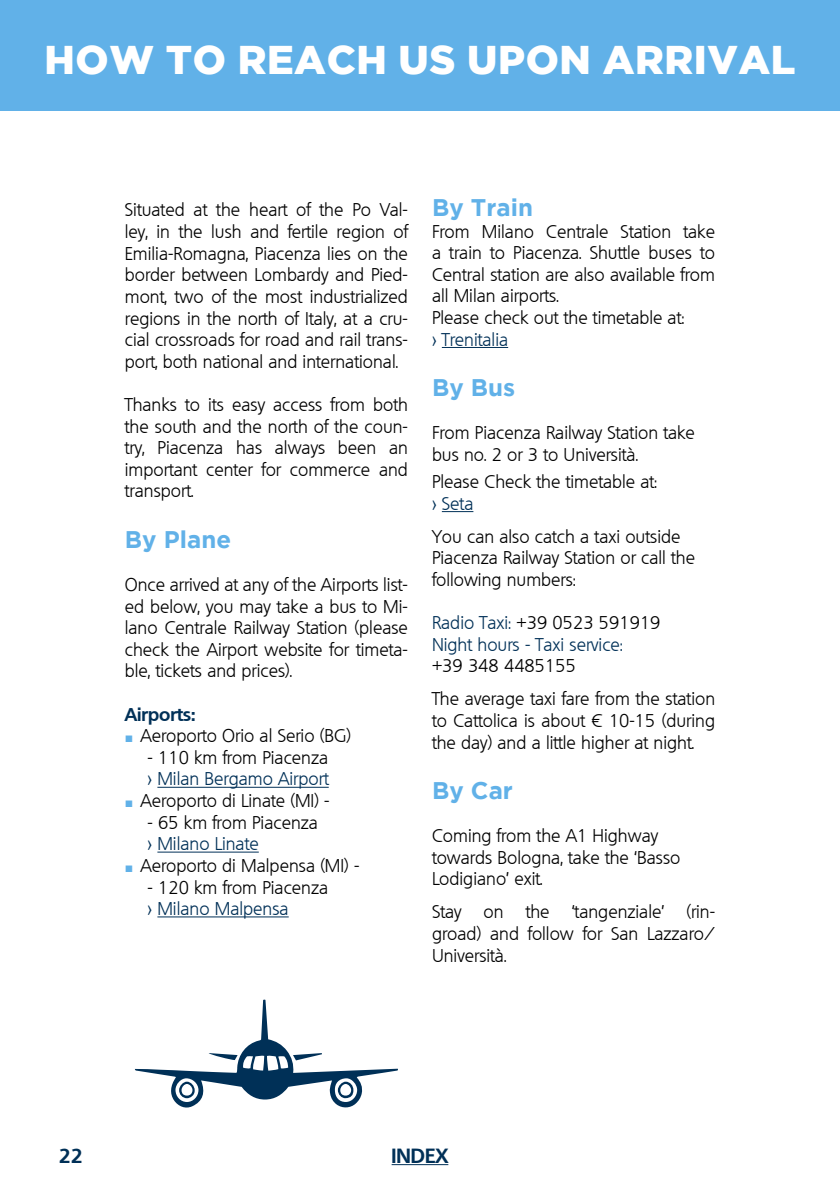
<style>
.page{position:relative;width:840px;height:1191px;background:#fff}
.page>*{position:absolute;margin:0;border:0;box-sizing:border-box;transform-origin:0 0}
.t1{font:900 40px "Gotham";letter-spacing:.015em;color:#fff}
.t2{font:700 24px "Gotham";color:#61b1e8}
.t3{font:700 20px "Quebec";color:#003057}
.t4{font:300 18px/21.6px "Quebec";color:#000}
.t5{font:300 18px/21.6px "Quebec";color:#003057}
.t6{font:700 18px "Quebec";color:#003057}
.s1{font-family:"Arial";font-weight:400;font-size:14px;color:#61b1e8}
.s2{color:#000}
</style>
<div class="page">
<hr style="left:157px;top:787px;width:171px;height:1px;background:#003057">
<hr style="left:157px;top:851px;width:102px;height:1px;background:#003057">
<hr style="left:157px;top:916px;width:131px;height:1px;background:#003057">
<hr style="left:441px;top:347px;width:67px;height:1px;background:#003057">
<hr style="left:441px;top:511px;width:32px;height:1px;background:#003057">
<div style="left:0;top:0;width:839px;height:111px;background:#61b1e8"></div>
<svg style="left:135px;top:999px;width:263px;height:109px"></svg>
<hr style="left:391px;top:1164px;width:57px;height:1px;background:#003057">
<h1 class="t1" style="left:44px;top:37px;width:752px">HOW TO REACH US UPON ARRIVAL</h1>
<p class="t4" style="left:125px;top:199px;width:284px;text-align:justify">Situated at the heart of the Po Val&shy;ley, in the lush and fertile region of Emilia-Romagna, Piacenza lies on the border between Lombardy and Pied&shy;mont, two of the most industrialized regions in the north of Italy, at a cru&shy;cial crossroads for road and rail trans&shy;port, both national and international.</p>
<p class="t4" style="left:125px;top:394px;width:284px;text-align:justify">Thanks to its easy access from both the south and the north of the coun&shy;try, Piacenza has always been an important center for commerce and transport.</p>
<h2 class="t2" style="left:125px;top:525px;width:108px">By Plane</h2>
<p class="t4" style="left:125px;top:574px;width:284px;text-align:justify">Once arrived at any of the Airports list&shy;ed below, you may take a bus to Mi&shy;lano Centrale Railway Station (please check the Airport website for timeta&shy;ble, tickets and prices).</p>
<p class="t6" style="left:125px;top:702px;width:72px">Airports:</p>
<p class="t4" style="left:125px;top:725px;width:227px"><span class="s1">■</span> Aeroporto Orio al Serio (BG)</p>
<p class="t4" style="left:147px;top:746px;width:182px">- 110 km from Piacenza</p>
<p class="t5" style="left:147px;top:768px;width:182px">&gt; Milan Bergamo Airport</p>
<p class="t4" style="left:125px;top:790px;width:206px"><span class="s1">■</span> Aeroporto di Linate (MI) -</p>
<p class="t4" style="left:147px;top:811px;width:172px">- 65 km from Piacenza</p>
<p class="t5" style="left:147px;top:833px;width:113px">&gt; Milano Linate</p>
<p class="t4" style="left:125px;top:854px;width:236px"><span class="s1">■</span> Aeroporto di Malpensa (MI) -</p>
<p class="t4" style="left:147px;top:876px;width:182px">- 120 km from Piacenza</p>
<p class="t5" style="left:147px;top:898px;width:142px">&gt; Milano Malpensa</p>
<h2 class="t2" style="left:432px;top:194px;width:102px">By Train</h2>
<p class="t4" style="left:432px;top:220px;width:284px">From Milano Centrale Station take a train to Piacenza. Shuttle buses to Central station are also available from all Milan airports.<br>Please check out the timetable at:</p>
<p class="t5" style="left:432px;top:328px;width:78px">&gt; Trenitalia</p>
<h2 class="t2" style="left:432px;top:374px;width:85px">By Bus</h2>
<p class="t4" style="left:432px;top:422px;width:264px">From Piacenza Railway Station take bus no. 2 or 3 to Università.</p>
<p class="t4" style="left:432px;top:471px;width:227px">Please Check the timetable at:</p>
<p class="t5" style="left:432px;top:492px;width:43px">&gt; Seta</p>
<p class="t4" style="left:432px;top:525px;width:264px">You can also catch a taxi outside<br>Piacenza Railway Station or call the following numbers:</p>
<p class="t5" style="left:432px;top:612px;width:230px">Radio Taxi: <span class="s2">+39 0523 591919<br></span>Night hours - Taxi service:</p>
<p class="t4" style="left:432px;top:649px;width:284px;line-height:33px">+39 348 4485155<br>The average taxi fare from the station</p>
<p class="t4" style="left:432px;top:709px;width:284px">to Cattolica is about € 10-15 (during the day) and a little higher at night.</p>
<h2 class="t2" style="left:432px;top:776px;width:82px">By Car</h2>
<p class="t4" style="left:432px;top:825px;width:250px">Coming from the A1 Highway towards Bologna, take the ‘Basso<br>Lodigiano’ exit.</p>
<p class="t4" style="left:432px;top:901px;width:284px;text-align:justify">Stay on the ‘tangenziale’ (rin&shy;groad) and follow for San Lazzaro/ Università.</p>
<p class="t3" style="left:59px;top:1142px;width:25px">22</p>
<p class="t3" style="left:391px;top:1142px;width:58px">INDEX</p>
</div>
